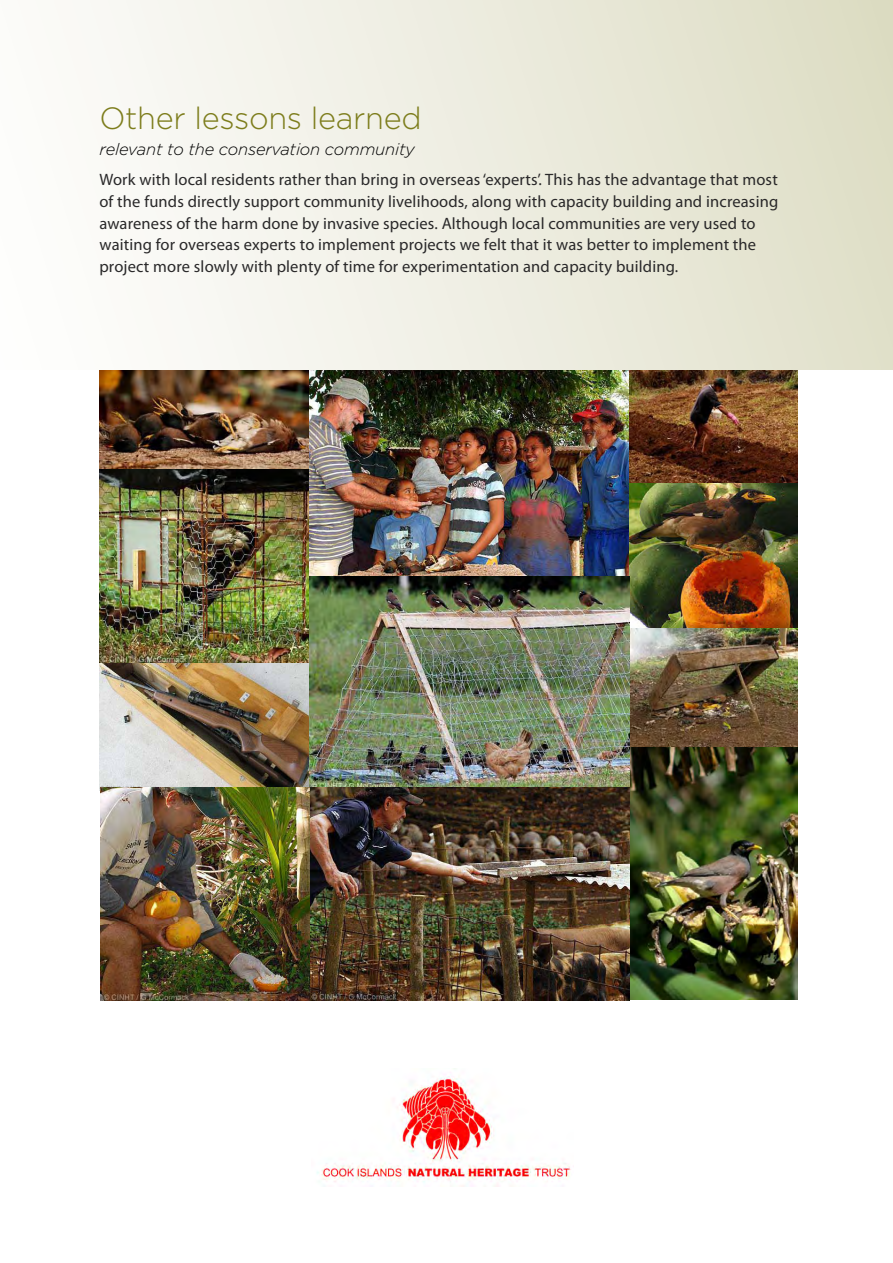
<style>
.page{position:relative;width:893px;height:1263px;background:#fff}
.page>*{position:absolute;margin:0;border:0;box-sizing:border-box;transform-origin:0 0}
.t1{font:300 30.75px "Gotham";letter-spacing:-.01em;color:#7d7d1c}
.t2{font:16.5px/21.8px "Myriad Pro";letter-spacing:.01em;color:#292829}
.t3{font:italic 300 16.5px "Gotham";letter-spacing:-.01em;color:#000}
</style>
<div class="page">
<img style="left:316px;top:1068px;width:255px;height:118px">
<img style="left:629px;top:483px;width:169px;height:146px">
<img style="left:100px;top:370px;width:209px;height:100px">
<img style="left:100px;top:662px;width:209px;height:129px">
<img style="left:100px;top:470px;width:209px;height:192px">
<img style="left:629px;top:747px;width:168px;height:253px">
<img style="left:629px;top:629px;width:169px;height:118px">
<img style="left:629px;top:370px;width:169px;height:113px">
<img style="left:309px;top:370px;width:320px;height:417px">
<img style="left:101px;top:787px;width:209px;height:213px">
<img style="left:310px;top:787px;width:320px;height:213px">
<div style="left:0;top:0;width:893px;height:370px;background:linear-gradient(to right,#fefefd,#dfdec7)"></div>
<h1 class="t1" style="left:99px;top:99px;width:324px">Other lessons learned</h1>
<p class="t3" style="left:99px;top:139px;width:317px">relevant to the conservation community</p>
<p class="t2" style="left:99px;top:168px;width:680px">Work with local residents rather than bring in overseas ‘experts’. This has the advantage that most of the funds directly support community livelihoods, along with capacity building and increasing awareness of the harm done by invasive species. Although local communities are very used to waiting for overseas experts to implement projects we felt that it was better to implement the project more slowly with plenty of time for experimentation and capacity building.</p>
</div>
